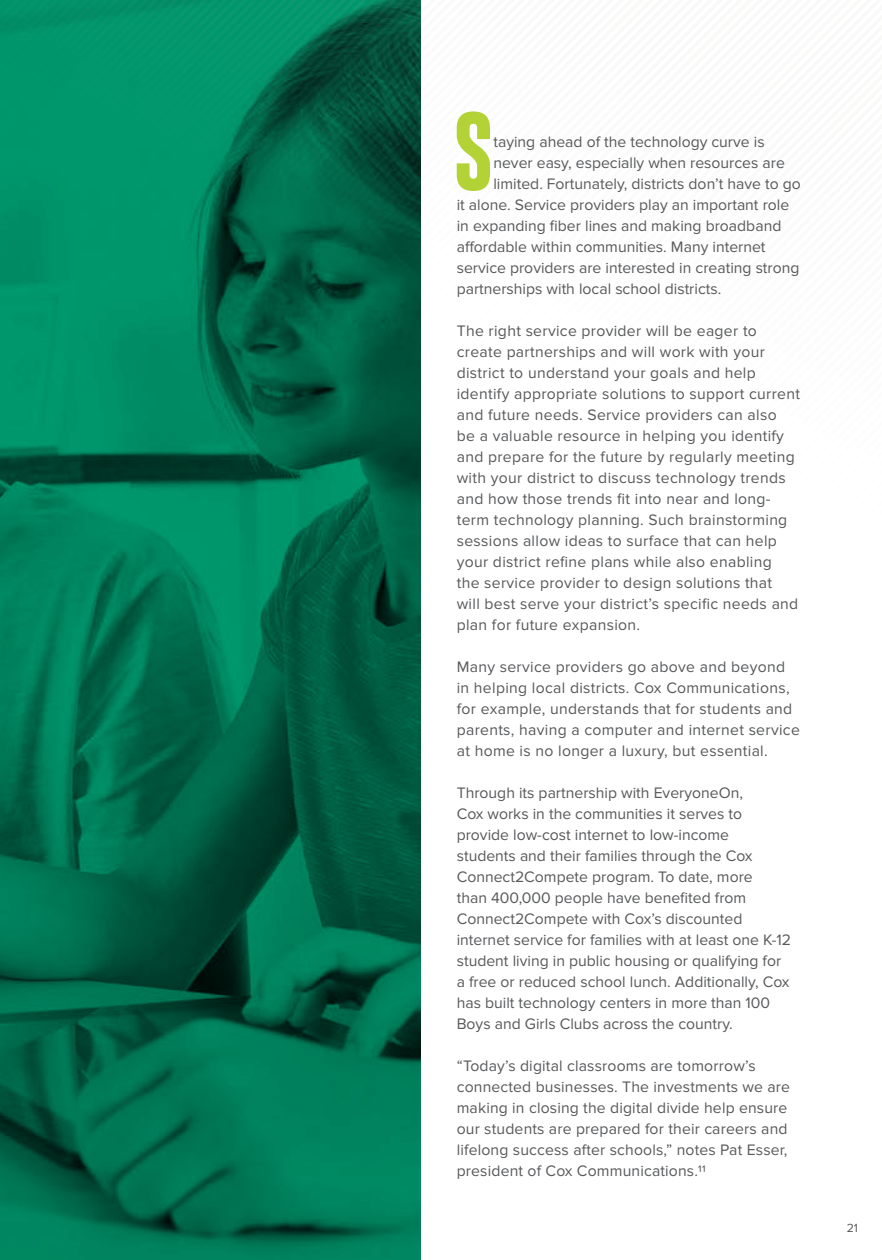
<style>
.page{position:relative;width:882px;height:1260px;background:#fff}
.page>*{position:absolute;margin:0;border:0;box-sizing:border-box;transform-origin:0 0}
.t1{font:700 78.92px "Gobold";color:#b3d235}
.t2{font:15.75px/21px "Proxima Nova";letter-spacing:.01em;color:#58595b}
.t3{font:12.25px "Proxima Nova";color:#58595b}
</style>
<div class="page">
<svg style="left:0;top:901px;width:421px;height:359px;background:#006b4c"></svg>
<svg style="left:1px;top:0;width:420px;height:901px;background:#007251"></svg>
<svg style="left:0;top:0;width:1px;height:901px"></svg>
<h1 class="t1" style="left:453px;top:100px;width:43px">S</h1>
<p class="t2" style="left:493px;top:131px;width:273px">taying ahead of the technology curve is</p>
<p class="t2" style="left:493px;top:152px;width:293px">never easy, especially when resources are</p>
<p class="t2" style="left:493px;top:173px;width:309px">limited. Fortunately, districts don’t have to go</p>
<p class="t2" style="left:457px;top:194px;width:334px">it alone. Service providers play an important role</p>
<p class="t2" style="left:457px;top:215px;width:326px">in expanding fiber lines and making broadband</p>
<p class="t2" style="left:457px;top:236px;width:310px">affordable within communities. Many internet</p>
<p class="t2" style="left:457px;top:257px;width:344px">service providers are interested in creating strong</p>
<p class="t2" style="left:457px;top:278px;width:266px">partnerships with local school districts.</p>
<p class="t2" style="left:457px;top:320px;width:345px">The right service provider will be eager to create partnerships and will work with your district to understand your goals and help identify appropriate solutions to support current and future needs. Service providers can also<br>be a valuable resource in helping you identify and prepare for the future by regularly meeting with your district to discuss technology trends and how those trends fit into near and long&shy;term technology planning. Such brainstorming sessions allow ideas to surface that can help your district refine plans while also enabling<br>the service provider to design solutions that<br>will best serve your district’s specific needs and plan for future expansion.</p>
<p class="t2" style="left:457px;top:656px;width:345px">Many service providers go above and beyond in helping local districts. Cox Communications, for example, understands that for students and parents, having a computer and internet service at home is no longer a luxury, but essential.</p>
<p class="t2" style="left:457px;top:782px;width:336px">Through its partnership with EveryoneOn,<br>Cox works in the communities it serves to provide low-cost internet to low-income students and their families through the Cox Connect2Compete program. To date, more<br>than 400,000 people have benefited from Connect2Compete with Cox’s discounted internet service for families with at least one K-12 student living in public housing or qualifying for a free or reduced school lunch. Additionally, Cox has built technology centers in more than 100<br>Boys and Girls Clubs across the country.</p>
<p class="t2" style="left:457px;top:1055px;width:335px">“Today’s digital classrooms are tomorrow’s connected businesses. The investments we are making in closing the digital divide help ensure our students are prepared for their careers and lifelong success after schools,” notes Pat Esser, president of Cox Communications.11</p>
<p class="t3" style="left:847px;top:1221px;width:13px">21</p>
</div>
